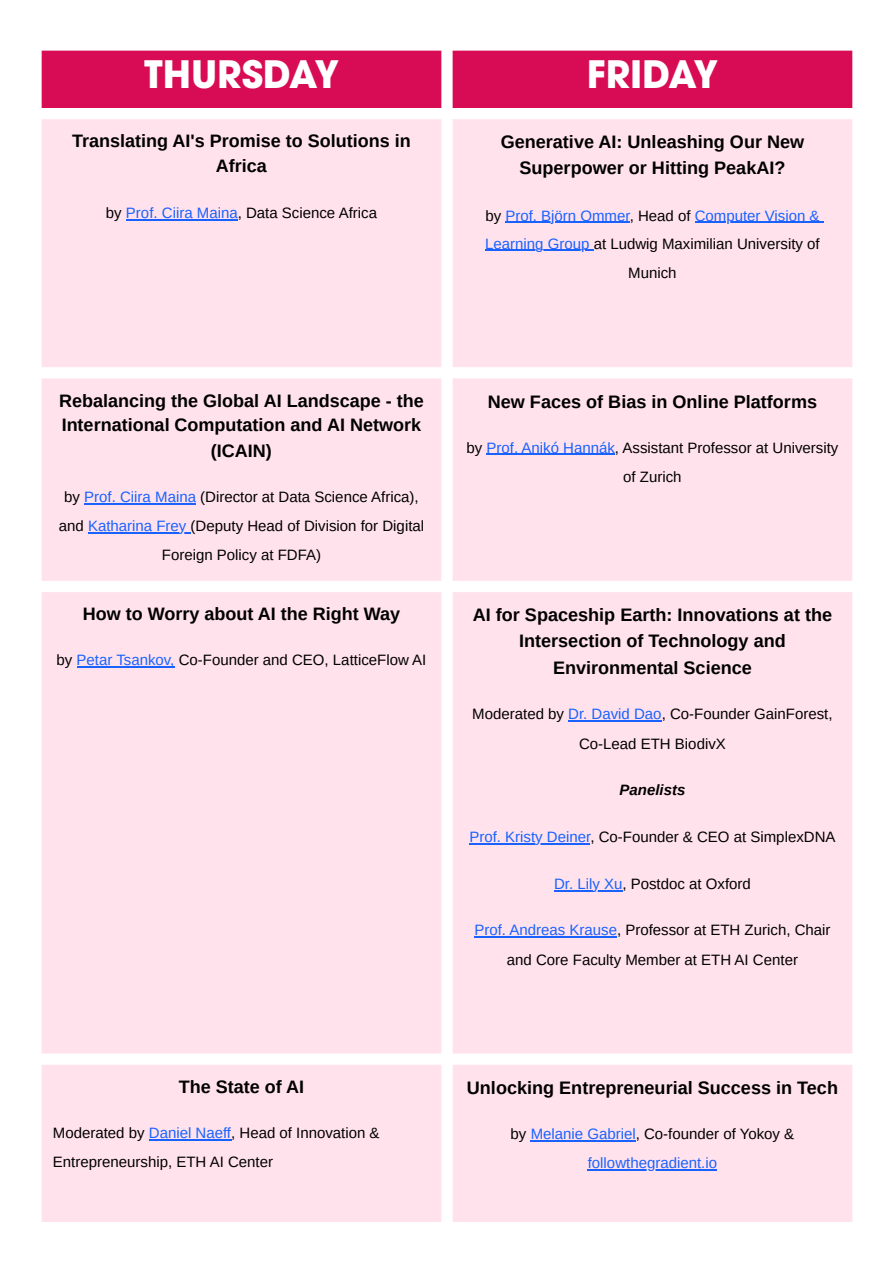
<style>
.page{position:relative;width:894px;height:1263px;background:#fff}
.page>*{position:absolute;margin:0;border:0;box-sizing:border-box;transform-origin:0 0}
.t1{font:700 37.5px "ITC Avant Garde Gothic Pro";color:#fff}
.t2{font:700 18px/25.3px "Arimo";color:#000;text-align:center}
.t3{font:15px/28.7px "Arimo";color:#000;text-align:center}
.t4{font:15px/29.2px "Arimo";color:#1a62ff;text-align:center}
.t5{font:italic 700 15px "Arimo";color:#000}
.s1{color:#1a62ff}
.s2{color:#000}
</style>
<div class="page">
<div style="left:42px;top:51px;width:810px;height:57px;background:#d80c54"></div>
<div style="left:42px;top:119px;width:810px;height:1103px;background:#ffe2ec"></div>
<hr style="left:126px;top:219px;width:112px;height:1px;background:#1a62ff">
<hr style="left:505px;top:222px;width:124px;height:1px;background:#1a62ff">
<hr style="left:694px;top:222px;width:125px;height:1px;background:#1a62ff">
<hr style="left:485px;top:250px;width:108px;height:1px;background:#1a62ff">
<hr style="left:84px;top:503px;width:112px;height:1px;background:#1a62ff">
<hr style="left:88px;top:532px;width:102px;height:2px;background:#1a62ff">
<hr style="left:486px;top:454px;width:128px;height:1px;background:#1a62ff">
<hr style="left:77px;top:666px;width:97px;height:1px;background:#1a62ff">
<hr style="left:568px;top:720px;width:93px;height:1px;background:#1a62ff">
<hr style="left:469px;top:843px;width:121px;height:1px;background:#1a62ff">
<hr style="left:554px;top:890px;width:68px;height:1px;background:#1a62ff">
<hr style="left:474px;top:936px;width:143px;height:1px;background:#1a62ff">
<hr style="left:149px;top:1139px;width:82px;height:1px;background:#1a62ff">
<hr style="left:530px;top:1140px;width:105px;height:1px;background:#1a62ff">
<hr style="left:587px;top:1169px;width:130px;height:1px;background:#1a62ff">
<p class="t1" style="left:144px;top:60px;width:196px">THURSDAY</p>
<p class="t1" style="left:586px;top:60px;width:133px">FRIDAY</p>
<h1 class="t2" style="left:72px;top:129px;width:340px;line-height:24.8px">Translating AI's Promise to Solutions in<br>Africa</h1>
<p class="t3" style="left:106px;top:199px;width:272px">by <span class="s1">Prof. Ciira Maina</span>, Data Science Africa</p>
<h1 class="t2" style="left:500px;top:129px;width:305px;line-height:25.8px">Generative AI: Unleashing Our New<br>Superpower or Hitting PeakAI?</h1>
<p class="t3" style="left:485px;top:201px;width:336px">by <span class="s1">Prof. Björn Ommer</span>, Head of <span class="s1">Computer Vision &amp;<br>Learning Group</span> at Ludwig Maximilian University of<br>Munich</p>
<h1 class="t2" style="left:59px;top:388px;width:366px">Rebalancing the Global AI Landscape - the<br>International Computation and AI Network (ICAIN)</h1>
<p class="t3" style="left:59px;top:483px;width:367px">by <span class="s1">Prof. Ciira Maina</span> (Director at Data Science Africa), and <span class="s1">Katharina Frey</span> (Deputy Head of Division for Digital<br>Foreign Policy at FDFA)</p>
<h1 class="t2" style="left:83px;top:601px;width:319px">How to Worry about AI the Right Way</h1>
<p class="t3" style="left:57px;top:646px;width:371px">by <span class="s1">Petar Tsankov,</span> Co-Founder and CEO, LatticeFlow AI</p>
<h1 class="t2" style="left:487px;top:389px;width:331px">New Faces of Bias in Online Platforms</h1>
<p class="t3" style="left:466px;top:433px;width:373px;line-height:29.2px">by <span class="s1">Prof. Anikó Hannák</span>, Assistant Professor at University of Zurich</p>
<h1 class="t2" style="left:472px;top:602px;width:361px;line-height:26.4px">AI for Spaceship Earth: Innovations at the<br>Intersection of Technology and<br>Environmental Science</h1>
<p class="t3" style="left:472px;top:699px;width:362px;line-height:29.2px">Moderated by <span class="s1">Dr. David Dao</span>, Co-Founder GainForest,<br>Co-Lead ETH BiodivX</p>
<h2 class="t5" style="left:619px;top:781px;width:67px">Panelists</h2>
<p class="t3" style="left:469px;top:822px;width:367px"><span class="s1">Prof. Kristy Deiner</span>, Co-Founder &amp; CEO at SimplexDNA</p>
<p class="t3" style="left:554px;top:870px;width:198px"><span class="s1">Dr. Lily Xu</span>, Postdoc at Oxford</p>
<p class="t3" style="left:474px;top:915px;width:357px;line-height:29.2px"><span class="s1">Prof. Andreas Krause</span>, Professor at ETH Zurich, Chair and Core Faculty Member at ETH AI Center</p>
<h1 class="t2" style="left:179px;top:1074px;width:127px">The State of AI</h1>
<p class="t3" style="left:53px;top:1118px;width:328px;line-height:29.2px;text-align:left">Moderated by <span class="s1">Daniel Naeff</span>, Head of Innovation &amp;<br>Entrepreneurship, ETH AI Center</p>
<h1 class="t2" style="left:467px;top:1075px;width:372px">Unlocking Entrepreneurial Success in Tech</h1>
<p class="t4" style="left:510px;top:1119px;width:285px"><span class="s2">by</span> Melanie Gabriel<span class="s2">, Co-founder of Yokoy &amp; </span>followthegradient.io</p>
</div>
